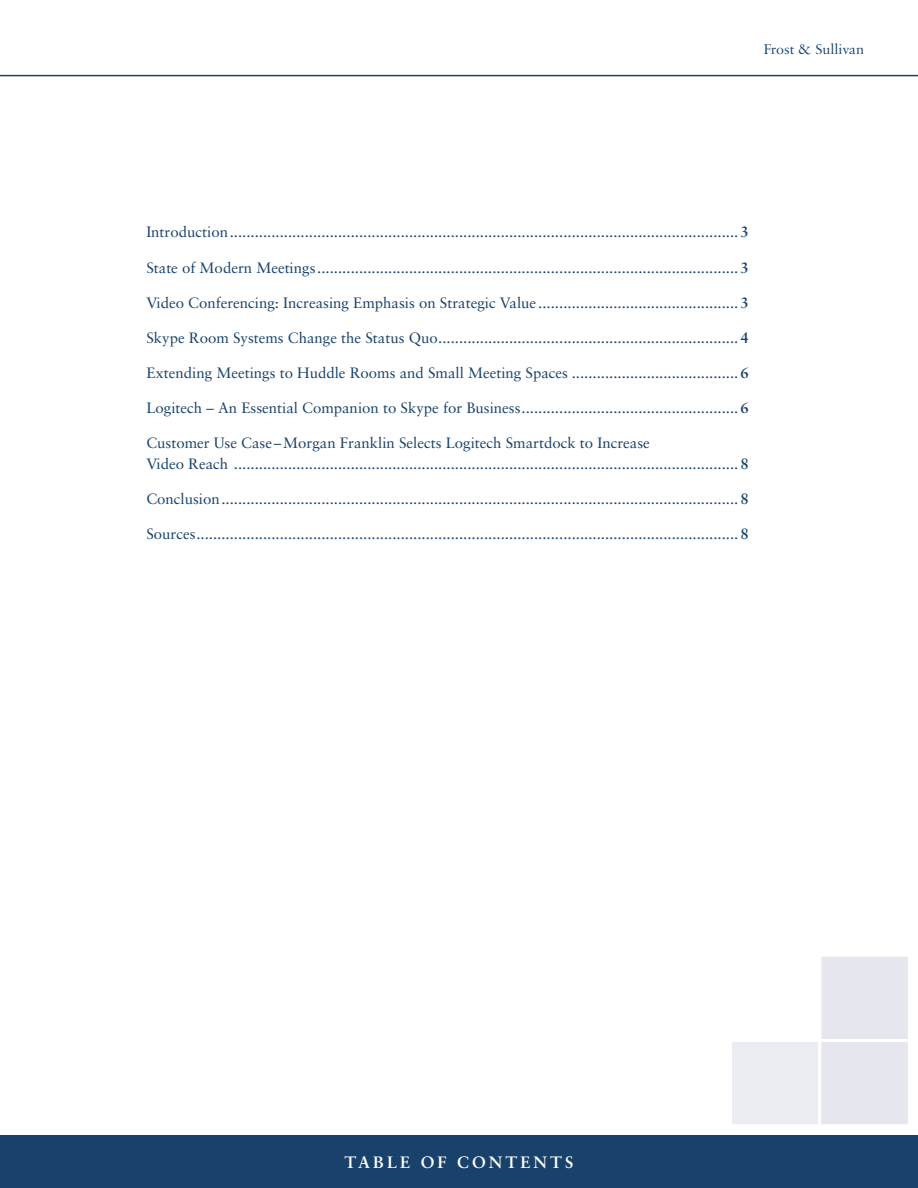
<style>
.page{position:relative;width:918px;height:1188px;background:#fff}
.page>*{position:absolute;margin:0;border:0;box-sizing:border-box;transform-origin:0 0}
.t1{font:700 16.5px "Sabon";letter-spacing:.18em;color:#fff}
.TOC1{font:15px/21px "Sabon";color:#18426b}
.t2{font:15px "Sabon MT Pro";color:#18426b}
.s1{font-weight:700}
</style>
<div class="page">
<div style="left:0;top:1135px;width:918px;height:53px;background:#18426b"></div>
<svg style="left:732px;top:957px;width:176px;height:168px"></svg>
<hr style="left:0;top:75px;width:918px;height:1px;background:#18426b">
<p class="t2" style="left:764px;top:40px;width:102px">Frost &amp; Sullivan</p>
<p class="TOC1" style="left:146px;top:222px;width:604px">Introduction..........................................................................................................................<span class="s1">3</span></p>
<p class="TOC1" style="left:146px;top:257px;width:604px">State of Modern Meetings.....................................................................................................<span class="s1">3</span></p>
<p class="TOC1" style="left:146px;top:292px;width:604px">Video Conferencing: Increasing Emphasis on Strategic Value ................................................<span class="s1">3</span></p>
<p class="TOC1" style="left:146px;top:327px;width:604px">Skype Room Systems Change the Status Quo........................................................................<span class="s1">4</span></p>
<p class="TOC1" style="left:146px;top:362px;width:604px">Extending Meetings to Huddle Rooms and Small Meeting Spaces ........................................<span class="s1">6</span></p>
<p class="TOC1" style="left:146px;top:397px;width:604px">Logitech – An Essential Companion to Skype for Business....................................................<span class="s1">6</span></p>
<p class="TOC1" style="left:146px;top:432px;width:604px">Customer Use Case–Morgan Franklin Selects Logitech Smartdock to Increase<br>Video Reach .........................................................................................................................<span class="s1">8</span></p>
<p class="TOC1" style="left:146px;top:488px;width:604px">Conclusion............................................................................................................................<span class="s1">8</span></p>
<p class="TOC1" style="left:146px;top:523px;width:604px">Sources..................................................................................................................................<span class="s1">8</span></p>
<p class="t1" style="left:345px;top:1152px;width:230px">TABLE OF CONTENTS</p>
</div>
